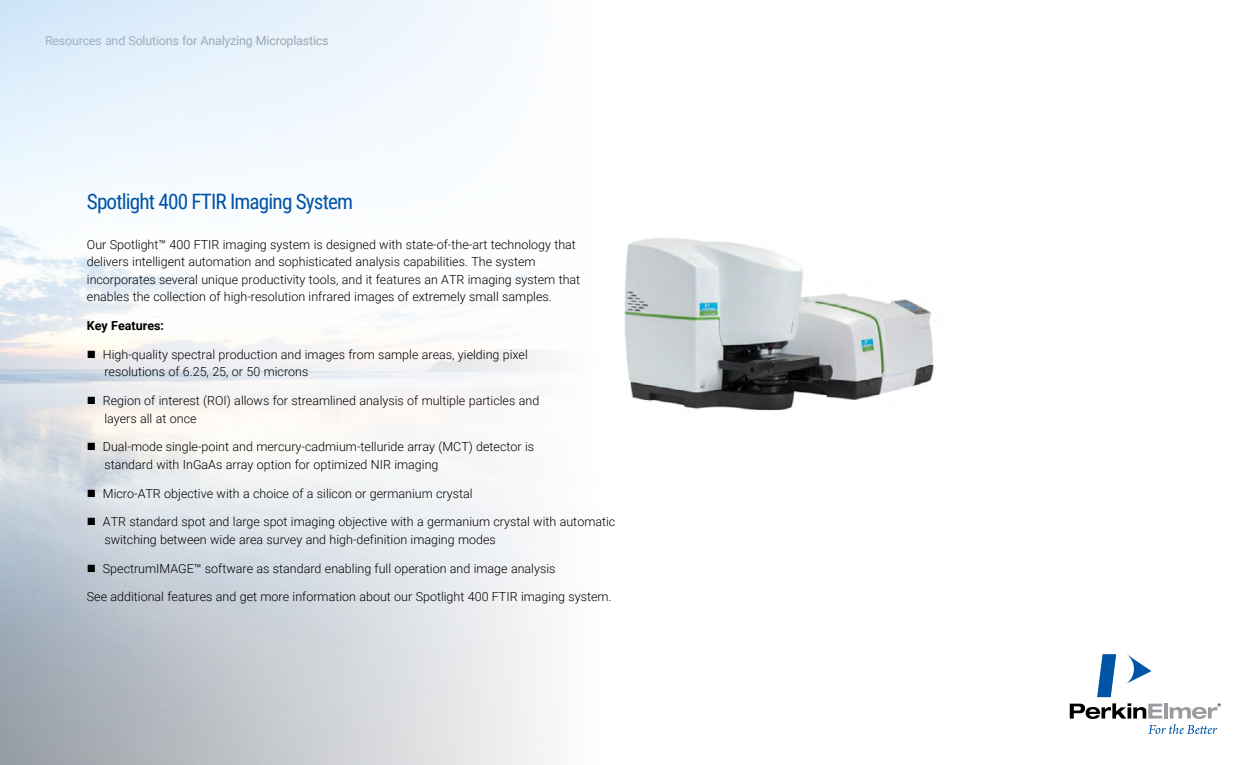
<style>
.page{position:relative;width:1260px;height:765px;background:#fff}
.page>*{position:absolute;margin:0;border:0;box-sizing:border-box;transform-origin:0 0}
.t1{font:21.25px "Roboto Condensed";letter-spacing:-.04em;color:#0054a6}
.t2{font:300 12.5px/17.5px "Roboto";color:#000}
.t3{font:12.5px "Roboto";letter-spacing:-.015em;color:#999b9e}
.t4{font:700 12.5px "Roboto";color:#000}
</style>
<div class="page">
<svg style="left:1127px;top:654px;width:24px;height:30px"></svg>
<svg style="left:1097px;top:654px;width:19px;height:43px"></svg>
<svg style="left:1070px;top:703px;width:151px;height:31px"></svg>
<img style="left:623px;top:238px;width:311px;height:173px">
<p class="t3" style="left:45px;top:32px;width:285px">Resources and Solutions for Analyzing Microplastics</p>
<h1 class="t1" style="left:87px;top:186px;width:268px">Spotlight 400 FTIR Imaging System</h1>
<p class="t2" style="left:87px;top:235px;width:495px">Our Spotlight™ 400 FTIR imaging system is designed with state-of-the-art technology that delivers intelligent automation and sophisticated analysis capabilities. The system incorporates several unique productivity tools, and it features an ATR imaging system that enables the collection of high-resolution infrared images of extremely small samples.</p>
<p class="t4" style="left:87px;top:317px;width:79px">Key Features:</p>
<p class="t2" style="left:104px;top:345px;width:425px;text-indent:-18px">■ High-quality spectral production and images from sample areas, yielding pixel resolutions of 6.25, 25, or 50 microns</p>
<p class="t2" style="left:104px;top:391px;width:436px;text-indent:-18px">■ Region of interest (ROI) allows for streamlined analysis of multiple particles and layers all at once</p>
<p class="t2" style="left:104px;top:438px;width:431px;text-indent:-17px">■ Dual-mode single-point and mercury-cadmium-telluride array (MCT) detector is standard with InGaAs array option for optimized NIR imaging</p>
<p class="t2" style="left:87px;top:484px;width:387px">■ Micro-ATR objective with a choice of a silicon or germanium crystal</p>
<p class="t2" style="left:104px;top:513px;width:512px;text-indent:-18px">■ ATR standard spot and large spot imaging objective with a germanium crystal with automatic switching between wide area survey and high-definition imaging modes</p>
<p class="t2" style="left:87px;top:559px;width:470px">■ SpectrumIMAGE™ software as standard enabling full operation and image analysis</p>
<p class="t2" style="left:87px;top:588px;width:526px">See additional features and get more information about our Spotlight 400 FTIR imaging system.</p>
</div>
